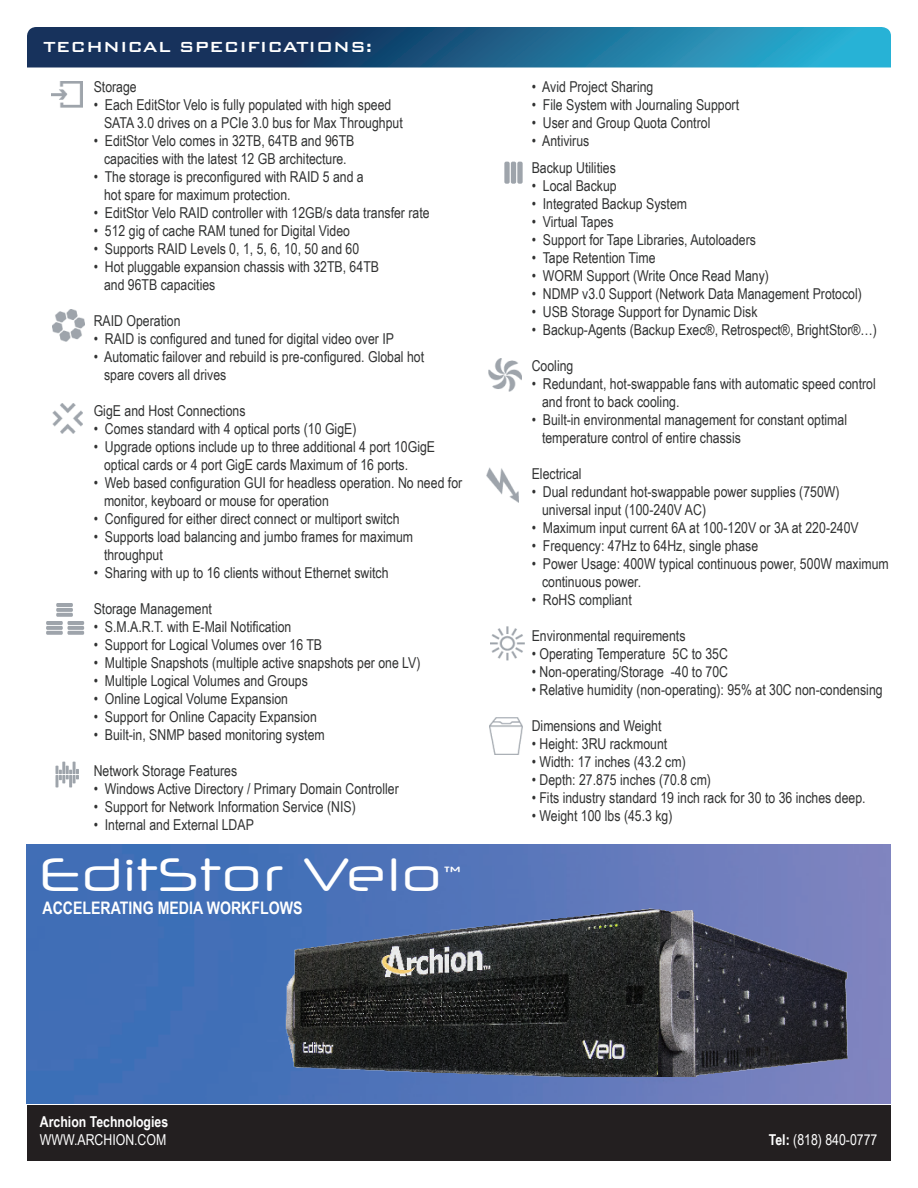
<style>
.page{position:relative;width:918px;height:1188px;background:#fff}
.page>*{position:absolute;margin:0;border:0;box-sizing:border-box;transform-origin:0 0}
.t1{font:46.5px "Neuropol X Free";color:#fff}
.t2{font:500 19.5px "Bank Gothic BT";color:#fff}
.t3{font:700 17.25px "Arial Narrow";color:#fff}
.t4{font:15px/18px "Arial Narrow";color:#313232}
.t5{font:15px "Arial Narrow";color:#fff}
.t6{font:700 15px "Arial Narrow";color:#fff}
.t7{font:13.65px "Neuropol X Free";color:#fff;scale:1.22 1}
.s1{font-weight:700}
</style>
<div class="page">
<div style="left:27px;top:1106px;width:864px;height:55px;background:#231f20"></div>
<svg style="left:27px;top:27px;width:864px;height:41px;background:#206289"></svg>
<img style="left:26px;top:844px;width:864px;height:260px">
<img style="left:236px;top:875px;width:655px;height:202px">
<img style="left:51px;top:81px;width:32px;height:26px">
<img style="left:52px;top:310px;width:33px;height:32px">
<img style="left:52px;top:404px;width:30px;height:29px">
<img style="left:489px;top:358px;width:33px;height:34px">
<img style="left:486px;top:468px;width:32px;height:35px">
<img style="left:491px;top:626px;width:34px;height:35px">
<svg style="left:56px;top:762px;width:23px;height:25px"></svg>
<div style="left:517px;top:162px;width:6px;height:22px;background:#9ea4ab;border-radius:2px"></div>
<div style="left:511px;top:162px;width:5px;height:22px;background:#9ea4ab;border-radius:2px"></div>
<div style="left:504px;top:162px;width:6px;height:22px;background:#9ea4ab;border-radius:2px"></div>
<svg style="left:56px;top:613px;width:17px;height:4px"></svg>
<hr style="left:56px;top:608px;width:17px;height:4px;background:#9ea4ab">
<hr style="left:56px;top:603px;width:17px;height:4px;background:#9ea4ab">
<svg style="left:46px;top:631px;width:17px;height:4px"></svg>
<hr style="left:46px;top:626px;width:17px;height:4px;background:#9ea4ab">
<hr style="left:46px;top:621px;width:17px;height:4px;background:#9ea4ab">
<svg style="left:67px;top:631px;width:17px;height:4px"></svg>
<hr style="left:67px;top:626px;width:17px;height:4px;background:#9ea4ab">
<hr style="left:67px;top:621px;width:17px;height:4px;background:#9ea4ab">
<img style="left:490px;top:717px;width:33px;height:37px">
<h2 class="t2" style="left:44px;top:37px;width:330px">TECHNICAL SPECIFICATIONS:</h2>
<p class="t4" style="left:94px;top:77px;width:45px">Storage</p>
<p class="t4" style="left:104px;top:95px;width:300px;text-indent:-10px">• Each EditStor Velo is fully populated with high speed<br>SATA 3.0 drives on a PCIe 3.0 bus for Max Throughput</p>
<p class="t4" style="left:94px;top:131px;width:262px;text-align:center">• EditStor Velo comes in 32TB, 64TB and 96TB capacities with the latest 12 GB architecture.</p>
<p class="t4" style="left:104px;top:167px;width:261px;text-indent:-10px">• The storage is preconfigured with RAID 5 and a hot spare for maximum protection.</p>
<p class="t4" style="left:94px;top:203px;width:337px">• EditStor Velo RAID controller with 12GB/s data transfer rate</p>
<p class="t4" style="left:94px;top:221px;width:258px">• 512 gig of cache RAM tuned for Digital Video</p>
<p class="t4" style="left:94px;top:239px;width:267px">• Supports RAID Levels 0, 1, 5, 6, 10, 50 and 60</p>
<p class="t4" style="left:104px;top:257px;width:277px;text-indent:-10px">• Hot pluggable expansion chassis with 32TB, 64TB and 96TB capacities</p>
<p class="t4" style="left:94px;top:311px;width:88px">RAID Operation</p>
<p class="t4" style="left:94px;top:329px;width:302px">• RAID is configured and tuned for digital video over IP</p>
<p class="t4" style="left:104px;top:347px;width:322px;text-indent:-10px">• Automatic failover and rebuild is pre-configured. Global hot spare covers all drives</p>
<p class="t4" style="left:94px;top:401px;width:153px">GigE and Host Connections</p>
<p class="t4" style="left:94px;top:419px;width:264px">• Comes standard with 4 optical ports (10 GigE)</p>
<p class="t4" style="left:104px;top:437px;width:333px;text-indent:-10px">• Upgrade options include up to three additional 4 port 10GigE optical cards or 4 port GigE cards Maximum of 16 ports.</p>
<p class="t4" style="left:104px;top:473px;width:360px;text-indent:-10px">• Web based configuration GUI for headless operation. No need for monitor, keyboard or mouse for operation</p>
<p class="t4" style="left:94px;top:509px;width:307px">• Configured for either direct connect or multiport switch</p>
<p class="t4" style="left:104px;top:527px;width:311px;text-indent:-10px">• Supports load balancing and jumbo frames for maximum throughput</p>
<p class="t4" style="left:94px;top:563px;width:296px">• Sharing with up to 16 clients without Ethernet switch</p>
<p class="t4" style="left:94px;top:599px;width:120px">Storage Management</p>
<p class="t4" style="left:94px;top:617px;width:199px">• S.M.A.R.T. with E-Mail Notification</p>
<p class="t4" style="left:94px;top:635px;width:230px">• Support for Logical Volumes over 16 TB</p>
<p class="t4" style="left:94px;top:653px;width:328px">• Multiple Snapshots (multiple active snapshots per one LV)</p>
<p class="t4" style="left:94px;top:671px;width:216px">• Multiple Logical Volumes and Groups</p>
<p class="t4" style="left:94px;top:689px;width:196px">• Online Logical Volume Expansion</p>
<p class="t4" style="left:94px;top:707px;width:225px">• Support for Online Capacity Expansion</p>
<p class="t4" style="left:94px;top:725px;width:233px">• Built-in, SNMP based monitoring system</p>
<p class="t4" style="left:94px;top:761px;width:145px">Network Storage Features</p>
<p class="t4" style="left:94px;top:779px;width:307px">• Windows Active Directory / Primary Domain Controller</p>
<p class="t4" style="left:94px;top:797px;width:264px">• Support for Network Information Service (NIS)</p>
<p class="t4" style="left:94px;top:815px;width:162px">• Internal and External LDAP</p>
<h1 class="t1" style="left:39px;top:845px;width:406px">EditStor Velo</h1>
<p class="t7" style="left:443px;top:863px;width:16px">™</p>
<p class="t3" style="left:42px;top:895px;width:262px">ACCELERATING MEDIA WORKFLOWS</p>
<p class="t4" style="left:532px;top:77px;width:123px">• Avid Project Sharing</p>
<p class="t4" style="left:532px;top:95px;width:209px">• File System with Journaling Support</p>
<p class="t4" style="left:532px;top:113px;width:180px">• User and Group Quota Control</p>
<p class="t4" style="left:532px;top:127px;width:86px;line-height:27px">• Antivirus<br>Backup Utilities</p>
<p class="t4" style="left:532px;top:176px;width:86px">• Local Backup</p>
<p class="t4" style="left:532px;top:194px;width:157px">• Integrated Backup System</p>
<p class="t4" style="left:532px;top:212px;width:83px">• Virtual Tapes</p>
<p class="t4" style="left:532px;top:230px;width:226px">• Support for Tape Libraries, Autoloaders</p>
<p class="t4" style="left:532px;top:248px;width:125px">• Tape Retention Time</p>
<p class="t4" style="left:532px;top:266px;width:239px">• WORM Support (Write Once Read Many)</p>
<p class="t4" style="left:532px;top:284px;width:332px">• NDMP v3.0 Support (Network Data Management Protocol)</p>
<p class="t4" style="left:532px;top:302px;width:227px">• USB Storage Support for Dynamic Disk</p>
<p class="t4" style="left:532px;top:320px;width:347px">• Backup-Agents (Backup Exec®, Retrospect®, BrightStor®…)</p>
<p class="t4" style="left:532px;top:356px;width:43px">Cooling</p>
<p class="t4" style="left:542px;top:374px;width:335px;text-indent:-10px">• Redundant, hot-swappable fans with automatic speed control and front to back cooling.</p>
<p class="t4" style="left:542px;top:410px;width:307px;text-indent:-10px">• Built-in environmental management for constant optimal temperature control of entire chassis</p>
<p class="t4" style="left:532px;top:464px;width:51px">Electrical</p>
<p class="t4" style="left:542px;top:482px;width:299px;text-indent:-10px">• Dual redundant hot-swappable power supplies (750W) universal input (100-240V AC)</p>
<p class="t4" style="left:532px;top:518px;width:329px">• Maximum input current 6A at 100-120V or 3A at 220-240V</p>
<p class="t4" style="left:532px;top:536px;width:228px">• Frequency: 47Hz to 64Hz, single phase</p>
<p class="t4" style="left:542px;top:554px;width:348px;text-indent:-10px">• Power Usage: 400W typical continuous power, 500W maximum continuous power.</p>
<p class="t4" style="left:532px;top:590px;width:102px">• RoHS compliant</p>
<p class="t4" style="left:532px;top:626px;width:155px">Environmental requirements</p>
<p class="t4" style="left:532px;top:644px;width:198px">• Operating Temperature 5C to 35C</p>
<p class="t4" style="left:532px;top:662px;width:198px">• Non-operating/Storage -40 to 70C</p>
<p class="t4" style="left:532px;top:680px;width:352px">• Relative humidity (non-operating): 95% at 30C non-condensing</p>
<p class="t4" style="left:532px;top:716px;width:131px">Dimensions and Weight</p>
<p class="t4" style="left:532px;top:734px;width:137px">• Height: 3RU rackmount</p>
<p class="t4" style="left:532px;top:752px;width:156px">• Width: 17 inches (43.2 cm)</p>
<p class="t4" style="left:532px;top:770px;width:181px">• Depth: 27.875 inches (70.8 cm)</p>
<p class="t4" style="left:532px;top:788px;width:335px">• Fits industry standard 19 inch rack for 30 to 36 inches deep.</p>
<p class="t4" style="left:532px;top:806px;width:142px">• Weight 100 lbs (45.3 kg)</p>
<p class="t6" style="left:40px;top:1110px;width:130px">Archion Technologies</p>
<p class="t5" style="left:40px;top:1129px;width:128px">WWW.ARCHION.COM</p>
<p class="t5" style="left:769px;top:1129px;width:110px"><span class="s1">Tel:</span> (818) 840-0777</p>
</div>
